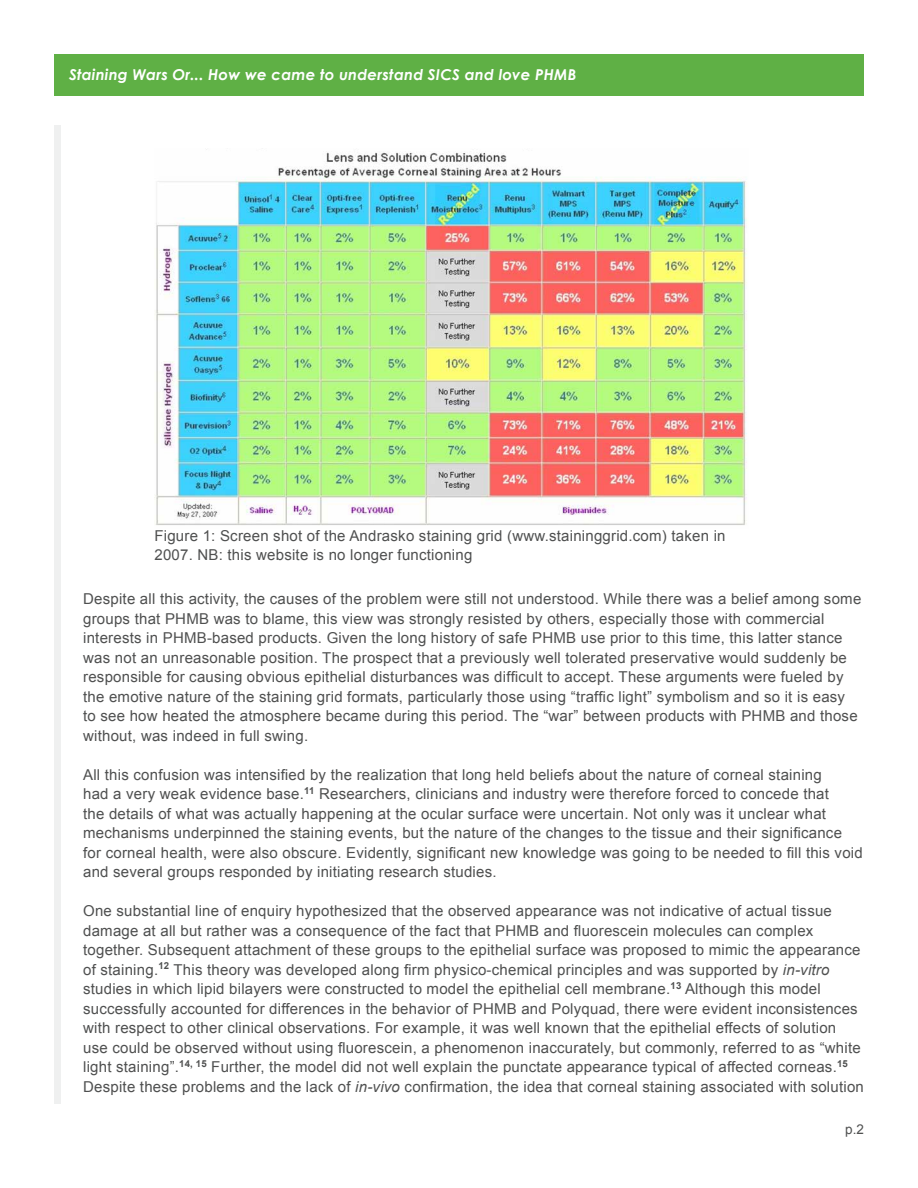
<style>
.page{position:relative;width:918px;height:1188px;background:#fff}
.page>*{position:absolute;margin:0;border:0;box-sizing:border-box;transform-origin:0 0}
.Text{font:15px/19.5px "Arial";letter-spacing:.015em;color:#4f5050}
.t1{font:italic 700 15px "Century Gothic";letter-spacing:.015em;color:#fff}
.Page_Number{font:13.5px "Arial";color:#4f5050}
.s1{font-style:italic}
</style>
<div class="page">
<div style="left:54px;top:54px;width:810px;height:41px;background:#5fb045"></div>
<div style="left:54px;top:125px;width:7px;height:979px;background:#eff0f0"></div>
<img style="left:154px;top:149px;width:593px;height:376px">
<p class="t1" style="left:69px;top:63px;width:509px">Staining Wars Or... How we came to understand SICS and love PHMB</p>
<p class="Text" style="left:154px;top:526px;width:573px">Figure 1: Screen shot of the Andrasko staining grid (www.staininggrid.com) taken in<br>2007. NB: this website is no longer functioning</p>
<p class="Text" style="left:83px;top:589px;width:780px">Despite all this activity, the causes of the problem were still not understood. While there was a belief among some groups that PHMB was to blame, this view was strongly resisted by others, especially those with commercial interests in PHMB-based products. Given the long history of safe PHMB use prior to this time, this latter stance was not an unreasonable position. The prospect that a previously well tolerated preservative would suddenly be responsible for causing obvious epithelial disturbances was difficult to accept. These arguments were fueled by the emotive nature of the staining grid formats, particularly those using “traffic light” symbolism and so it is easy to see how heated the atmosphere became during this period. The “war” between products with PHMB and those without, was indeed in full swing.</p>
<p class="Text" style="left:83px;top:765px;width:781px">All this confusion was intensified by the realization that long held beliefs about the nature of corneal staining<br>had a very weak evidence base.<sup>11</sup> Researchers, clinicians and industry were therefore forced to concede that<br>the details of what was actually happening at the ocular surface were uncertain. Not only was it unclear what mechanisms underpinned the staining events, but the nature of the changes to the tissue and their significance for corneal health, were also obscure. Evidently, significant new knowledge was going to be needed to fill this void and several groups responded by initiating research studies.</p>
<p class="Text" style="left:83px;top:901px;width:782px">One substantial line of enquiry hypothesized that the observed appearance was not indicative of actual tissue damage at all but rather was a consequence of the fact that PHMB and fluorescein molecules can complex together. Subsequent attachment of these groups to the epithelial surface was proposed to mimic the appearance of staining.<sup>12</sup> This theory was developed along firm physico-chemical principles and was supported by <span class="s1">in-vitro </span>studies in which lipid bilayers were constructed to model the epithelial cell membrane.<sup>13</sup> Although this model successfully accounted for differences in the behavior of PHMB and Polyquad, there were evident inconsistences with respect to other clinical observations. For example, it was well known that the epithelial effects of solution use could be observed without using fluorescein, a phenomenon inaccurately, but commonly, referred to as “white light staining”.<sup>14,</sup> <sup>15</sup> Further, the model did not well explain the punctate appearance typical of affected corneas.<sup>15<br></sup>Despite these problems and the lack of <span class="s1">in-vivo</span> confirmation, the idea that corneal staining associated with solution</p>
<p class="Page_Number" style="left:845px;top:1120px;width:20px">p.2</p>
</div>
